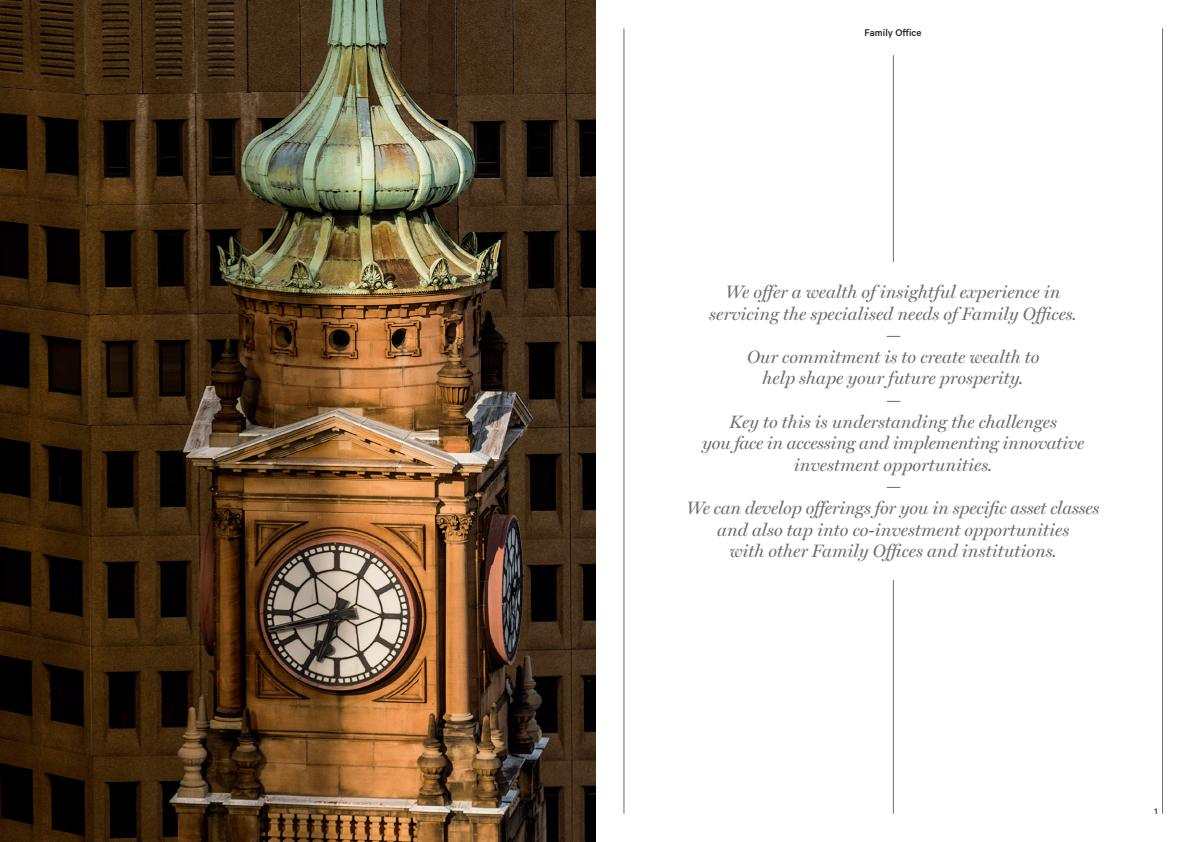
<style>
.page{position:relative;width:1191px;height:842px;background:#fff}
.page>*{position:absolute;margin:0;border:0;box-sizing:border-box;transform-origin:0 0}
.Paragraph_Style_2{font:italic 18px/21.6px "Miller Display";color:#6c6d70;text-align:center}
.Paragraph_Style_2-2{font:italic 18px "Miller Display";color:#6b6d70}
.t1{font:500 11px "Calibre";color:#231f20}
.t2{font:500 9px "Calibre";color:#231f20}
</style>
<div class="page">
<hr style="left:893px;top:55px;width:1px;height:759px;background:#6b6d70">
<img style="left:0;top:0;width:595px;height:842px">
<hr style="left:624px;top:28px;width:1px;height:786px;background:#6b6d70">
<hr style="left:1162px;top:28px;width:1px;height:786px;background:#6b6d70">
<p class="t1" style="left:864px;top:26px;width:59px">Family Office</p>
<p class="Paragraph_Style_2" style="left:709px;top:281px;width:369px">We offer a wealth of insightful experience in servicing the specialised needs of Family Offices.</p>
<p class="Paragraph_Style_2-2" style="left:885px;top:324px;width:18px">—</p>
<p class="Paragraph_Style_2" style="left:747px;top:346px;width:294px">Our commitment is to create wealth to help shape your future prosperity.</p>
<p class="Paragraph_Style_2-2" style="left:885px;top:389px;width:18px">—</p>
<p class="Paragraph_Style_2" style="left:702px;top:411px;width:383px">Key to this is understanding the challenges<br>you face in accessing and implementing innovative investment opportunities.</p>
<p class="Paragraph_Style_2-2" style="left:885px;top:476px;width:18px">—</p>
<p class="Paragraph_Style_2" style="left:687px;top:497px;width:414px">We can develop offerings for you in specific asset classes and also tap into co-investment opportunities<br>with other Family Offices and institutions.</p>
<p class="t2" style="left:1154px;top:805px;width:4px">1</p>
</div>
